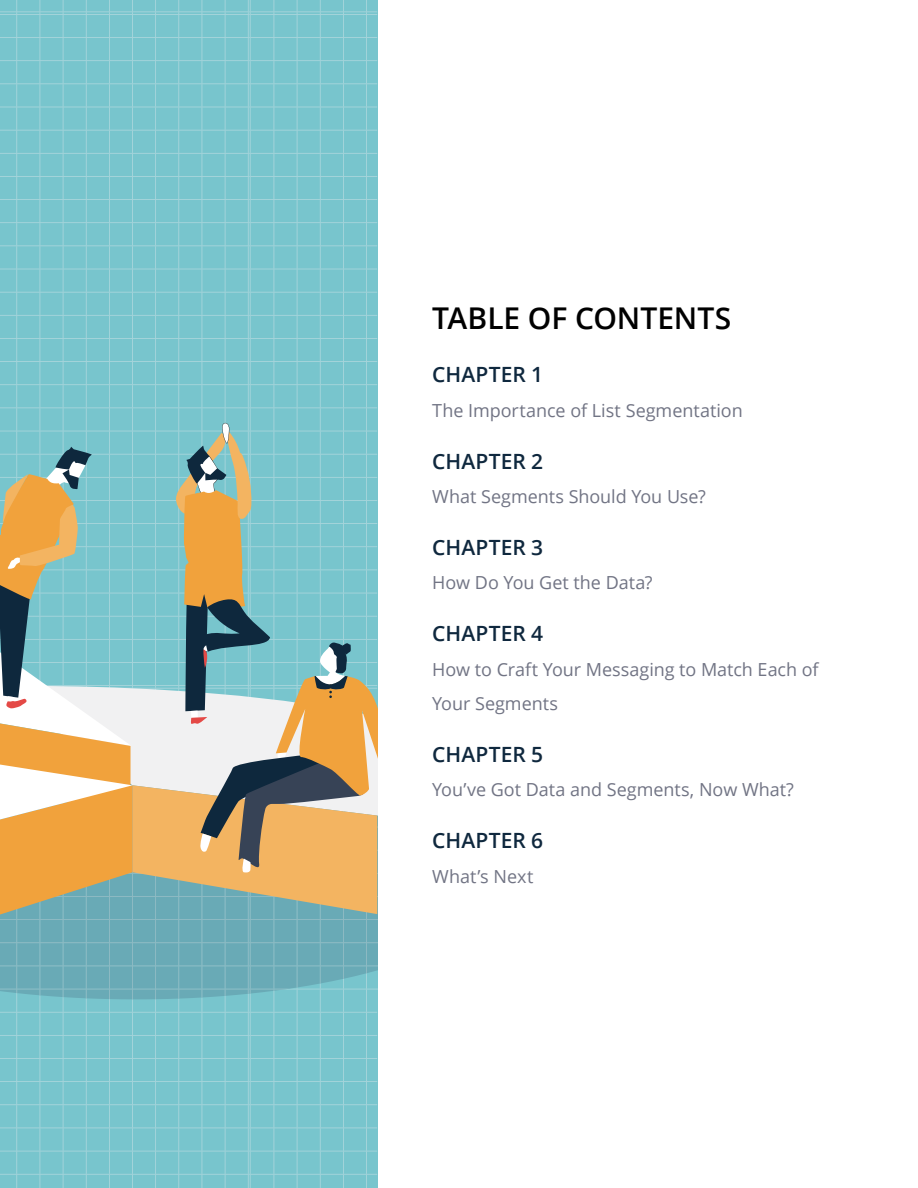
<style>
.page{position:relative;width:918px;height:1188px;background:#fff}
.page>*{position:absolute;margin:0;border:0;box-sizing:border-box;transform-origin:0 0}
.t1{font:600 30px "Open Sans";letter-spacing:-.005em;color:#000}
.t2{font:600 21px "Open Sans";letter-spacing:.005em;color:#0f283e}
.t3{font:18px/34.5px "Open Sans";letter-spacing:-.005em;color:#717484}
</style>
<div class="page">
<svg style="left:0;top:0;width:377px;height:1188px;background:#8ebdb8"></svg>
<h1 class="t1" style="left:432px;top:298px;width:301px">TABLE OF CONTENTS</h1>
<p class="t2" style="left:432px;top:360px;width:113px">CHAPTER 1</p>
<p class="t3" style="left:432px;top:393px;width:312px">The Importance of List Segmentation</p>
<p class="t2" style="left:432px;top:446px;width:113px">CHAPTER 2</p>
<p class="t3" style="left:432px;top:479px;width:275px">What Segments Should You Use?</p>
<p class="t2" style="left:432px;top:533px;width:113px">CHAPTER 3</p>
<p class="t3" style="left:432px;top:565px;width:222px">How Do You Get the Data?</p>
<p class="t2" style="left:432px;top:619px;width:113px">CHAPTER 4</p>
<p class="t3" style="left:432px;top:651px;width:388px">How to Craft Your Messaging to Match Each of<br>Your Segments</p>
<p class="t2" style="left:432px;top:740px;width:113px">CHAPTER 5</p>
<p class="t3" style="left:432px;top:772px;width:363px">You’ve Got Data and Segments, Now What?</p>
<p class="t2" style="left:432px;top:826px;width:113px">CHAPTER 6</p>
<p class="t3" style="left:432px;top:858px;width:103px">What’s Next</p>
</div>
